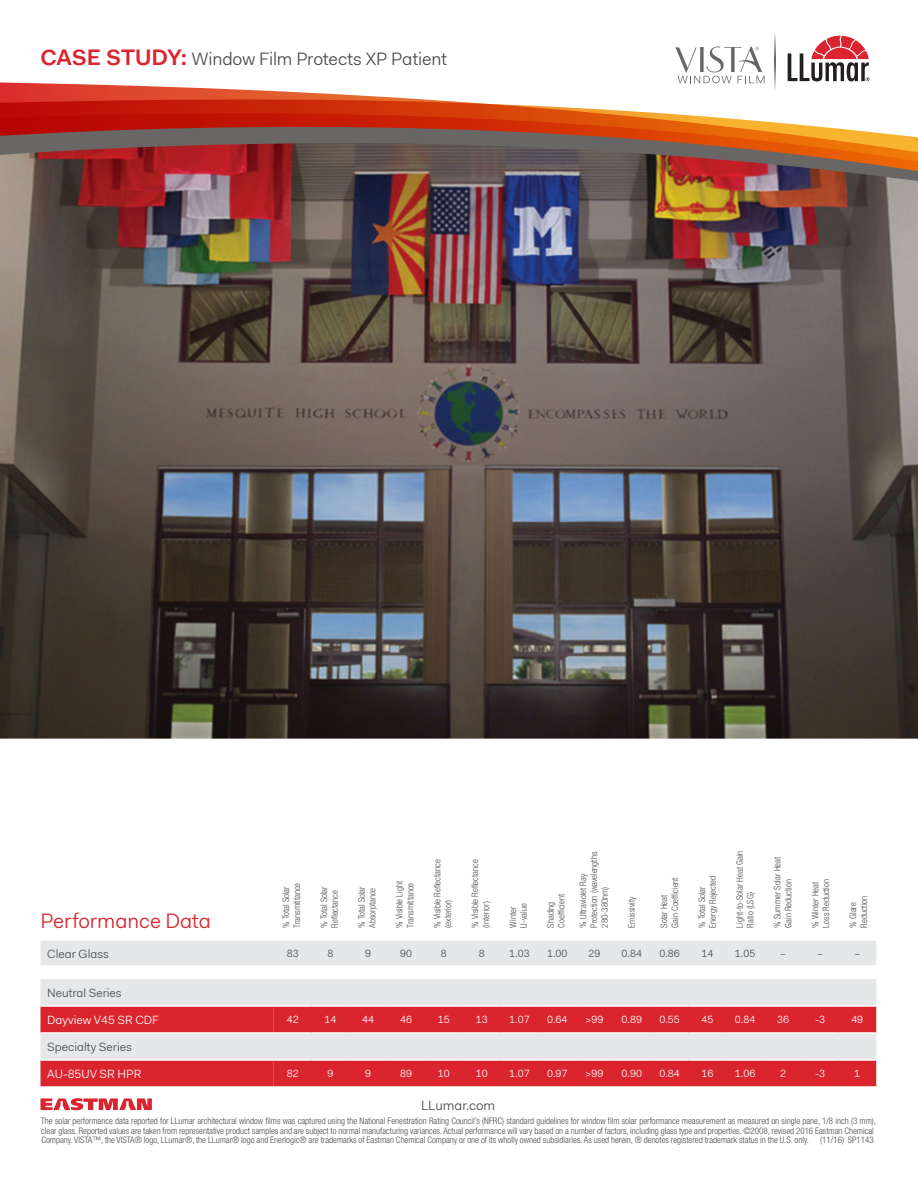
<style>
.page{position:relative;width:918px;height:1188px;background:#fff}
.page>*{position:absolute;margin:0;border:0;box-sizing:border-box;transform-origin:0 0}
.t1{font:21px "L Lumar Fakt Pro Blond";color:#da252e}
.t2{font:18px "L Lumar Fakt Pro Blond";letter-spacing:-.005em;color:#4b4c4d}
.t3{font:13.5px "L Lumar Fakt Pro Blond";color:#4b4c4d}
.t4{font:12px "L Lumar Fakt Pro Blond";color:#4b4c4d}
.t5{font:12px "L Lumar Fakt Pro Blond";color:#fff}
.t6{font:10.5px "L Lumar Fakt Pro Blond";color:#fff}
.t7{font:10.5px "L Lumar Fakt Pro Blond";color:#4b4c4d}
.t8{font:300 condensed 9px/10.8px "Helvetica Neue";color:#4b4c4d}
.s1{font-family:"L Lumar Fakt Pro";font-weight:600;font-size:22.5px;color:#da252e}
</style>
<div class="page">
<img style="left:0;top:293px;width:918px;height:446px">
<div style="left:40px;top:941px;width:836px;height:24px;background:#e6e7e9"></div>
<div style="left:40px;top:979px;width:836px;height:26px;background:#e6e7e9"></div>
<svg style="left:40px;top:1007px;width:234px;height:79px;background:#de666c"></svg>
<svg style="left:274px;top:1007px;width:602px;height:79px;background:#dd656c"></svg>
<hr style="left:40px;top:1032px;width:234px;height:2px;background:#fff">
<hr style="left:40px;top:1059px;width:234px;height:2px;background:#fff">
<hr style="left:274px;top:1059px;width:38px;height:2px;background:#fff">
<hr style="left:312px;top:1059px;width:37px;height:2px;background:#fff">
<hr style="left:349px;top:1059px;width:38px;height:2px;background:#fff">
<hr style="left:387px;top:1059px;width:38px;height:2px;background:#fff">
<hr style="left:425px;top:1059px;width:38px;height:2px;background:#fff">
<hr style="left:463px;top:1059px;width:38px;height:2px;background:#fff">
<hr style="left:501px;top:1059px;width:37px;height:2px;background:#fff">
<hr style="left:538px;top:1059px;width:38px;height:2px;background:#fff">
<hr style="left:576px;top:1059px;width:37px;height:2px;background:#fff">
<hr style="left:613px;top:1059px;width:38px;height:2px;background:#fff">
<hr style="left:651px;top:1059px;width:38px;height:2px;background:#fff">
<hr style="left:689px;top:1059px;width:37px;height:2px;background:#fff">
<hr style="left:726px;top:1059px;width:38px;height:2px;background:#fff">
<hr style="left:764px;top:1059px;width:38px;height:2px;background:#fff">
<hr style="left:802px;top:1059px;width:36px;height:2px;background:#fff">
<hr style="left:838px;top:1059px;width:38px;height:2px;background:#fff">
<hr style="left:274px;top:1032px;width:38px;height:2px;background:#fff">
<hr style="left:312px;top:1032px;width:37px;height:2px;background:#fff">
<hr style="left:349px;top:1032px;width:38px;height:2px;background:#fff">
<hr style="left:387px;top:1032px;width:38px;height:2px;background:#fff">
<hr style="left:425px;top:1032px;width:38px;height:2px;background:#fff">
<hr style="left:463px;top:1032px;width:38px;height:2px;background:#fff">
<hr style="left:501px;top:1032px;width:37px;height:2px;background:#fff">
<hr style="left:538px;top:1032px;width:38px;height:2px;background:#fff">
<hr style="left:576px;top:1032px;width:37px;height:2px;background:#fff">
<hr style="left:613px;top:1032px;width:38px;height:2px;background:#fff">
<hr style="left:651px;top:1032px;width:38px;height:2px;background:#fff">
<hr style="left:689px;top:1032px;width:37px;height:2px;background:#fff">
<hr style="left:726px;top:1032px;width:38px;height:2px;background:#fff">
<hr style="left:764px;top:1032px;width:38px;height:2px;background:#fff">
<hr style="left:802px;top:1032px;width:36px;height:2px;background:#fff">
<hr style="left:838px;top:1032px;width:38px;height:2px;background:#fff">
<img style="left:0;top:33px;width:918px;height:260px">
<svg style="left:40px;top:1098px;width:112px;height:12px"></svg>
<p class="t2" style="left:40px;top:47px;width:408px"><span class="s1">CASE STUDY:</span> Window Film Protects XP Patient</p>
<p class="t1" style="left:40px;top:907px;width:172px">Performance Data</p>
<p class="t8" style="left:281px;top:928px;width:43px;rotate:-90deg">% Total Solar</p>
<p class="t8" style="left:291px;top:928px;width:46px;rotate:-90deg">Transmittance</p>
<p class="t8" style="left:318px;top:928px;width:43px;rotate:-90deg">% Total Solar</p>
<p class="t8" style="left:329px;top:928px;width:39px;rotate:-90deg">Reflectance</p>
<p class="t8" style="left:356px;top:928px;width:43px;rotate:-90deg">% Total Solar</p>
<p class="t8" style="left:367px;top:928px;width:41px;rotate:-90deg">Absorptance</p>
<p class="t8" style="left:394px;top:928px;width:48px;rotate:-90deg">% Visible Light<br>Transmittance</p>
<p class="t8" style="left:432px;top:928px;width:70px;rotate:-90deg">% Visible Reflectance (exterior)</p>
<p class="t8" style="left:470px;top:928px;width:70px;rotate:-90deg">% Visible Reflectance (interior)</p>
<p class="t8" style="left:507px;top:928px;width:22px;rotate:-90deg">Winter</p>
<p class="t8" style="left:518px;top:928px;width:26px;rotate:-90deg">U-value</p>
<p class="t8" style="left:545px;top:928px;width:27px;rotate:-90deg">Shading</p>
<p class="t8" style="left:556px;top:928px;width:35px;rotate:-90deg">Coefficient</p>
<p class="t8" style="left:588px;top:928px;width:77px;rotate:-90deg">Protection (wavelengths<br>280-380nm)</p>
<p class="t8" style="left:578px;top:928px;width:55px;rotate:-90deg">% Ultraviolet Ray</p>
<p class="t8" style="left:669px;top:928px;width:52px;rotate:-90deg">Gain Coefficient</p>
<p class="t8" style="left:696px;top:928px;width:43px;rotate:-90deg">% Total Solar</p>
<p class="t8" style="left:707px;top:928px;width:53px;rotate:-90deg">Energy Rejected</p>
<p class="t8" style="left:626px;top:928px;width:32px;rotate:-90deg">Emissivity</p>
<p class="t8" style="left:659px;top:928px;width:34px;rotate:-90deg">Solar Heat</p>
<p class="t8" style="left:734px;top:928px;width:78px;rotate:-90deg">Light-to-Solar Heat Gain<br>Ratio (LSG)</p>
<p class="t8" style="left:772px;top:928px;width:72px;rotate:-90deg">% Summer Solar Heat</p>
<p class="t8" style="left:783px;top:928px;width:50px;rotate:-90deg">Gain Reduction</p>
<p class="t8" style="left:810px;top:928px;width:47px;rotate:-90deg">% Winter Heat</p>
<p class="t8" style="left:821px;top:928px;width:50px;rotate:-90deg">Loss Reduction</p>
<p class="t8" style="left:848px;top:928px;width:27px;rotate:-90deg">% Glare</p>
<p class="t8" style="left:858px;top:928px;width:33px;rotate:-90deg">Reduction</p>
<p class="t4" style="left:47px;top:945px;width:63px">Clear Glass</p>
<p class="t7" style="left:287px;top:946px;width:13px">83</p>
<p class="t7" style="left:327px;top:946px;width:7px">8</p>
<p class="t7" style="left:365px;top:946px;width:7px">9</p>
<p class="t7" style="left:400px;top:946px;width:13px">90</p>
<p class="t7" style="left:441px;top:946px;width:7px">8</p>
<p class="t7" style="left:479px;top:946px;width:7px">8</p>
<p class="t7" style="left:509px;top:946px;width:22px">1.03</p>
<p class="t7" style="left:547px;top:946px;width:22px">1.00</p>
<p class="t7" style="left:589px;top:946px;width:13px">29</p>
<p class="t7" style="left:622px;top:946px;width:22px">0.84</p>
<p class="t7" style="left:659px;top:946px;width:22px">0.86</p>
<p class="t7" style="left:701px;top:946px;width:13px">14</p>
<p class="t7" style="left:735px;top:946px;width:22px">1.05</p>
<p class="t7" style="left:780px;top:946px;width:7px">–</p>
<p class="t7" style="left:817px;top:946px;width:7px">–</p>
<p class="t7" style="left:854px;top:946px;width:7px">–</p>
<p class="t4" style="left:47px;top:985px;width:76px">Neutral Series</p>
<p class="t5" style="left:47px;top:1012px;width:113px">Dayview V45 SR CDF</p>
<p class="t6" style="left:287px;top:1013px;width:13px">42</p>
<p class="t6" style="left:325px;top:1013px;width:13px">14</p>
<p class="t6" style="left:362px;top:1013px;width:13px">44</p>
<p class="t6" style="left:400px;top:1013px;width:13px">46</p>
<p class="t6" style="left:438px;top:1013px;width:13px">15</p>
<p class="t6" style="left:476px;top:1013px;width:13px">13</p>
<p class="t6" style="left:509px;top:1013px;width:22px">1.07</p>
<p class="t6" style="left:547px;top:1013px;width:22px">0.64</p>
<p class="t6" style="left:586px;top:1013px;width:19px">&gt;99</p>
<p class="t6" style="left:622px;top:1013px;width:22px">0.89</p>
<p class="t6" style="left:659px;top:1013px;width:22px">0.55</p>
<p class="t6" style="left:701px;top:1013px;width:13px">45</p>
<p class="t6" style="left:735px;top:1013px;width:22px">0.84</p>
<p class="t6" style="left:777px;top:1013px;width:13px">36</p>
<p class="t6" style="left:815px;top:1013px;width:12px">-3</p>
<p class="t6" style="left:851px;top:1013px;width:13px">49</p>
<p class="t4" style="left:47px;top:1039px;width:86px">Specialty Series</p>
<p class="t5" style="left:47px;top:1066px;width:96px">AU-85UV SR HPR</p>
<p class="t6" style="left:287px;top:1067px;width:13px">82</p>
<p class="t6" style="left:327px;top:1067px;width:7px">9</p>
<p class="t6" style="left:365px;top:1067px;width:7px">9</p>
<p class="t6" style="left:400px;top:1067px;width:13px">89</p>
<p class="t6" style="left:438px;top:1067px;width:13px">10</p>
<p class="t6" style="left:476px;top:1067px;width:13px">10</p>
<p class="t6" style="left:509px;top:1067px;width:22px">1.07</p>
<p class="t6" style="left:547px;top:1067px;width:22px">0.97</p>
<p class="t6" style="left:586px;top:1067px;width:19px">&gt;99</p>
<p class="t6" style="left:622px;top:1067px;width:22px">0.90</p>
<p class="t6" style="left:659px;top:1067px;width:22px">0.84</p>
<p class="t6" style="left:701px;top:1067px;width:13px">16</p>
<p class="t6" style="left:735px;top:1067px;width:22px">1.06</p>
<p class="t6" style="left:780px;top:1067px;width:7px">2</p>
<p class="t6" style="left:815px;top:1067px;width:12px">-3</p>
<p class="t6" style="left:854px;top:1067px;width:7px">1</p>
<p class="t3" style="left:421px;top:1097px;width:76px">LLumar.com</p>
<p class="t8" style="left:41px;top:1116px;width:837px;line-height:9.8px">The solar performance data reported for LLumar architectural window films was captured using the National Fenestration Rating Council’s (NFRC) standard guidelines for window film solar performance measurement as measured on single pane, 1/8 inch (3 mm), clear glass. Reported values are taken from representative product samples and are subject to normal manufacturing variances. Actual performance will vary based on a number of factors, including glass type and properties. ©2008, revised 2016 Eastman Chemical<br>Company. VISTA™, the VISTA® logo, LLumar®, the LLumar® logo and Enerlogic® are trademarks of Eastman Chemical Company or one of its wholly owned subsidiaries. As used herein, ® denotes registered trademark status in the U.S. only. (11/16) SP1143</p>
</div>
